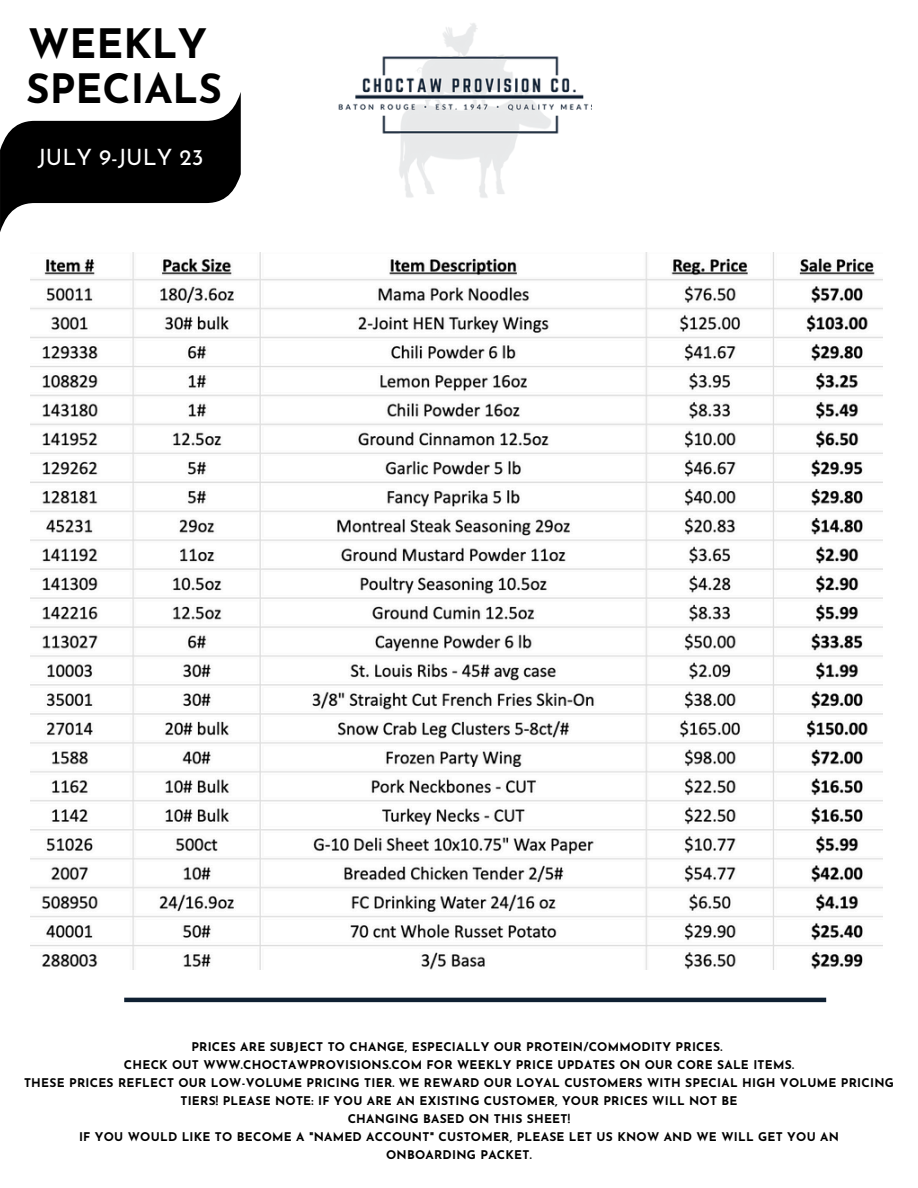
<style>
.page{position:relative;width:918px;height:1188px;background:#fff}
.page>*{position:absolute;margin:0;border:0;box-sizing:border-box;transform-origin:0 0}
.t1{font:700 40.5px/45px "Josefin Sans";color:#000}
.t2{font:22.5px "Josefin Sans";color:#fff}
.t3{font:700 12px/18px "Josefin Sans";letter-spacing:.02em;color:#000;text-align:center}
</style>
<div class="page">
<img style="left:338px;top:23px;width:254px;height:175px">
<svg style="left:0;top:92px;width:241px;height:140px"></svg>
<hr style="left:124px;top:998px;width:702px;height:4px;background:#0f2032">
<img style="left:30px;top:252px;width:853px;height:717px">
<p class="t1" style="left:26px;top:26px;width:197px">WEEKLY<br>SPECIALS</p>
<h2 class="t2" style="left:38px;top:148px;width:167px">JULY 9-JULY 23</h2>
<p class="t3" style="left:191px;top:1039px;width:533px">PRICES ARE SUBJECT TO CHANGE, ESPECIALLY OUR PROTEIN/COMMODITY PRICES.</p>
<p class="t3" style="left:124px;top:1057px;width:672px">CHECK OUT WWW.CHOCTAWPROVISIONS.COM FOR WEEKLY PRICE UPDATES ON OUR CORE SALE ITEMS.</p>
<p class="t3" style="left:24px;top:1075px;width:871px">THESE PRICES REFLECT OUR LOW-VOLUME PRICING TIER. WE REWARD OUR LOYAL CUSTOMERS WITH SPECIAL HIGH VOLUME PRICING<br>TIERS! PLEASE NOTE: IF YOU ARE AN EXISTING CUSTOMER, YOUR PRICES WILL NOT BE</p>
<p class="t3" style="left:348px;top:1111px;width:224px">CHANGING BASED ON THIS SHEET!</p>
<p class="t3" style="left:79px;top:1129px;width:761px">IF YOU WOULD LIKE TO BECOME A "NAMED ACCOUNT" CUSTOMER, PLEASE LET US KNOW AND WE WILL GET YOU AN</p>
<p class="t3" style="left:386px;top:1147px;width:147px">ONBOARDING PACKET.</p>
</div>
